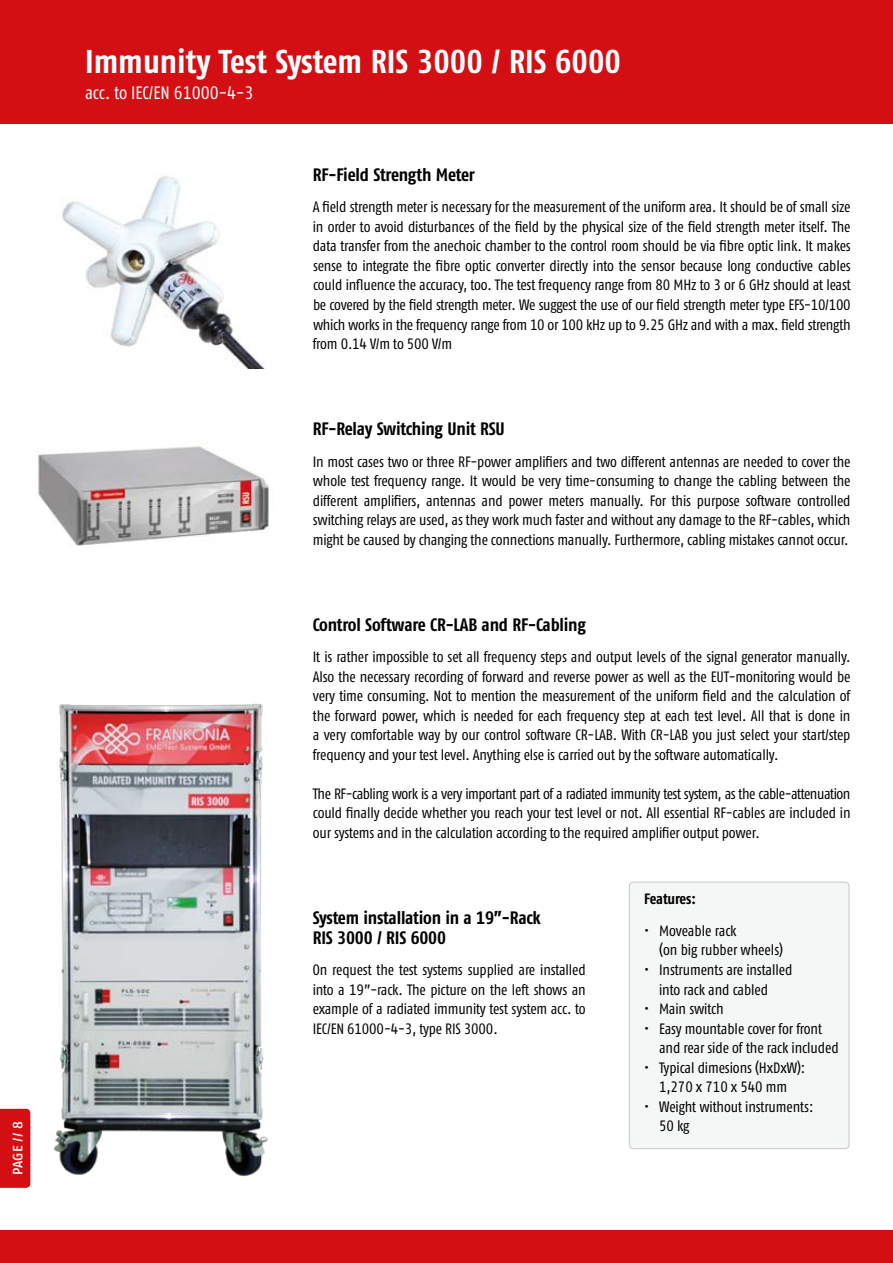
<style>
.page{position:relative;width:893px;height:1263px;background:#fff}
.page>*{position:absolute;margin:0;border:0;box-sizing:border-box;transform-origin:0 0}
.t1{font:700 33px "Fago Co Tf";color:#fff}
.t2{font:700 18px/19.5px "Fago Co Tf";letter-spacing:-.01em;color:#000}
.t3{font:18px "Fago Co Tf";color:#fff}
.t4{font:15px/19.5px "Fago Co Tf";letter-spacing:-.01em;color:#000;text-align:justify}
.t5{font:700 15px "Fago Co Tf";letter-spacing:-.01em;color:#000}
.t6{font:500 13.5px "Fago No Tf";color:#fff}
</style>
<div class="page">
<div style="left:0;top:1230px;width:893px;height:33px;background:#d40f14"></div>
<div style="left:0;top:0;width:893px;height:123px;background:#d40f14"></div>
<img style="left:38px;top:446px;width:231px;height:100px">
<img style="left:54px;top:703px;width:214px;height:474px">
<img style="left:62px;top:175px;width:203px;height:194px">
<div style="left:629px;top:882px;width:220px;height:267px;background:#f5f6f6;border-radius:4px"></div>
<div style="left:629px;top:882px;width:220px;height:267px;border:1px solid #c5c6c6;border-radius:4px"></div>
<div style="left:0;top:1109px;width:30px;height:79px;background:#d40f14"></div>
<p class="t6" style="left:10px;top:1175px;width:56px;rotate:-90deg">PAGE // 8</p>
<h1 class="t1" style="left:85px;top:42px;width:538px">Immunity Test System RIS 3000 / RIS 6000</h1>
<p class="t3" style="left:85px;top:83px;width:170px">acc. to IEC/EN 61000-4-3</p>
<p class="t2" style="left:313px;top:165px;width:164px">RF-Field Strength Meter</p>
<p class="t4" style="left:313px;top:197px;width:539px">A field strength meter is necessary for the measurement of the uniform area. It should be of small size in order to avoid disturbances of the field by the physical size of the field strength meter itself. The data transfer from the anechoic chamber to the control room should be via fibre optic link. It makes sense to integrate the fibre optic converter directly into the sensor because long conductive cables could influence the accuracy, too. The test frequency range from 80 MHz to 3 or 6 GHz should at least be covered by the field strength meter. We suggest the use of our field strength meter type EFS-10/100 which works in the frequency range from 10 or 100 kHz up to 9.25 GHz and with a max. field strength from 0.14 V/m to 500 V/m</p>
<p class="t2" style="left:313px;top:419px;width:194px">RF-Relay Switching Unit RSU</p>
<p class="t4" style="left:313px;top:452px;width:539px">In most cases two or three RF-power amplifiers and two different antennas are needed to cover the whole test frequency range. It would be very time-consuming to change the cabling between the different amplifiers, antennas and power meters manually. For this purpose software controlled switching relays are used, as they work much faster and without any damage to the RF-cables, which might be caused by changing the connections manually. Furthermore, cabling mistakes cannot occur.</p>
<p class="t2" style="left:313px;top:615px;width:275px">Control Software CR-LAB and RF-Cabling</p>
<p class="t4" style="left:313px;top:647px;width:539px">It is rather impossible to set all frequency steps and output levels of the signal generator manually.<br>Also the necessary recording of forward and reverse power as well as the EUT-monitoring would be very time consuming. Not to mention the measurement of the uniform field and the calculation of the forward power, which is needed for each frequency step at each test level. All that is done in a very comfortable way by our control software CR-LAB. With CR-LAB you just select your start/step frequency and your test level. Anything else is carried out by the software automatically.</p>
<p class="t4" style="left:313px;top:784px;width:539px">The RF-cabling work is a very important part of a radiated immunity test system, as the cable-attenuation could finally decide whether you reach your test level or not. All essential RF-cables are included in our systems and in the calculation according to the required amplifier output power.</p>
<p class="t2" style="left:313px;top:908px;width:229px">System installation in a 19”-Rack<br>RIS 3000 / RIS 6000</p>
<p class="t4" style="left:313px;top:960px;width:274px">On request the test systems supplied are installed into a 19”-rack. The picture on the left shows an example of a radiated immunity test system acc. to IEC/EN 61000-4-3, type RIS 3000.</p>
<p class="t5" style="left:644px;top:890px;width:53px">Features:</p>
<p class="t4" style="left:659px;top:921px;width:126px;text-indent:-15px">• Moveable rack<br>(on big rubber wheels)</p>
<p class="t4" style="left:659px;top:960px;width:135px;text-indent:-15px">• Instruments are installed into rack and cabled</p>
<p class="t4" style="left:644px;top:999px;width:81px">• Main switch</p>
<p class="t4" style="left:659px;top:1018px;width:181px;text-indent:-15px">• Easy mountable cover for front and rear side of the rack included</p>
<p class="t4" style="left:644px;top:1058px;width:163px;text-align:center">• Typical dimesions (HxDxW):<br>1,270 x 710 x 540 mm</p>
<p class="t4" style="left:659px;top:1097px;width:156px;text-indent:-15px">• Weight without instruments:<br>50 kg</p>
</div>
